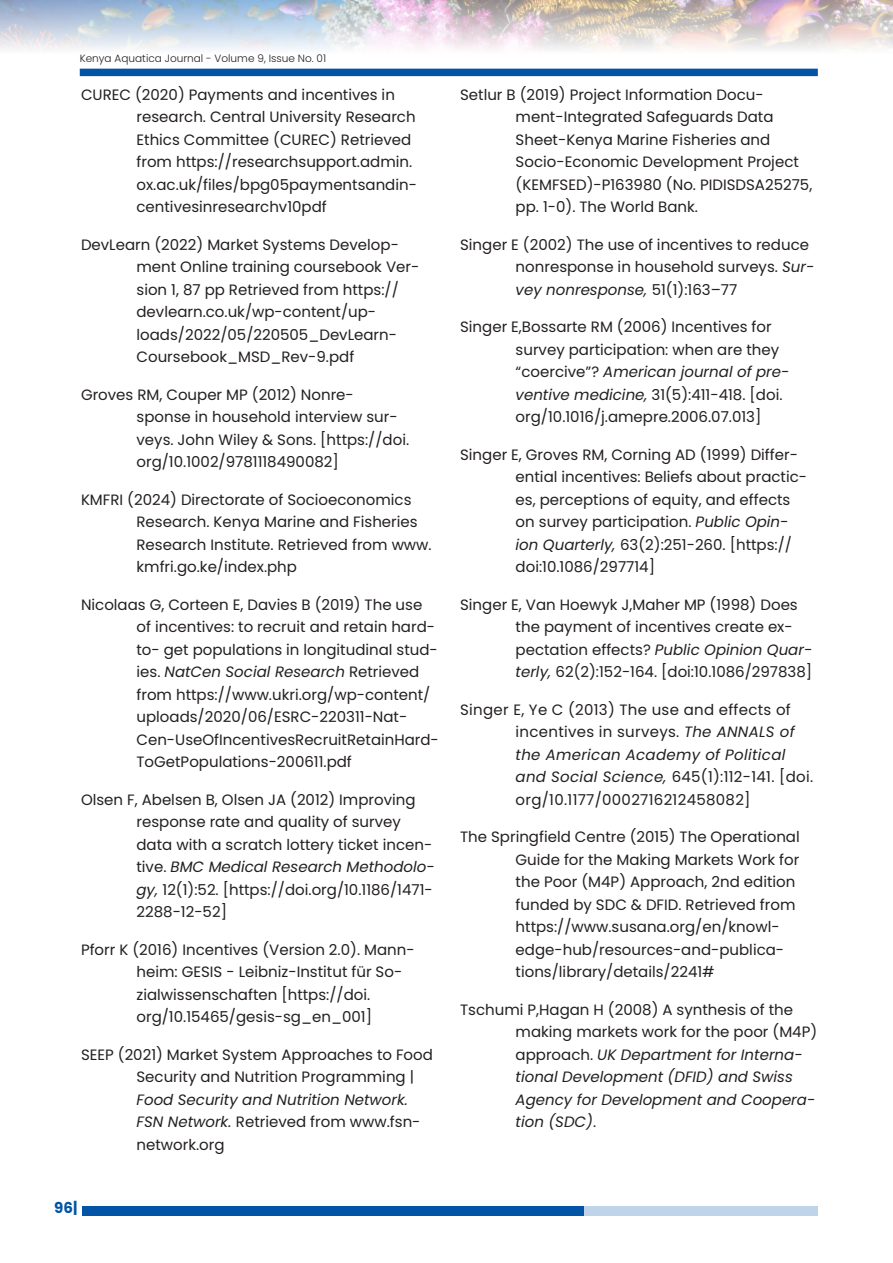
<style>
.page{position:relative;width:893px;height:1263px;background:#fff}
.page>*{position:absolute;margin:0;border:0;box-sizing:border-box;transform-origin:0 0}
.References{font:15px/22.5px "Poppins";color:#231f20}
.References-2{font:italic 15px/22.5px "Poppins";color:#231f20}
.References-3{font:15px/22.5px "Poppins";letter-spacing:.02em;color:#231f20}
.t1{font:700 15px "Poppins";color:#0154a6}
.t2{font:300 10.5px "Poppins";color:#231f20}
.s1{font-style:italic}
.s2{font-style:normal}
</style>
<div class="page">
<img style="left:0;top:0;width:893px;height:50px">
<div style="left:80px;top:69px;width:738px;height:7px;background:#0154a6"></div>
<div style="left:82px;top:1206px;width:502px;height:10px;background:#0154a6"></div>
<div style="left:584px;top:1206px;width:234px;height:10px;background:#c0d4e9"></div>
<p class="t2" style="left:80px;top:52px;width:248px">Kenya Aquatica Journal - Volume 9, Issue No. 01</p>
<p class="References" style="left:136px;top:83px;width:282px;text-indent:-56px">CUREC (2020) Payments and incentives in research. Central University Research Ethics Committee (CUREC) Retrieved from https://researchsupport.admin. ox.ac.uk/files/bpg05paymentsandin&shy;centivesinresearchv10pdf</p>
<p class="References" style="left:136px;top:233px;width:284px;text-indent:-56px">DevLearn (2022) Market Systems Develop&shy;ment Online training coursebook Ver&shy;sion 1, 87 pp Retrieved from https:// devlearn.co.uk/wp-content/up&shy;loads/2022/05/220505_DevLearn-Coursebook_MSD_Rev-9.pdf</p>
<p class="References" style="left:136px;top:383px;width:274px;text-indent:-56px">Groves RM, Couper MP (2012) Nonre&shy;sponse in household interview sur&shy;veys. John Wiley &amp; Sons. [https://doi. org/10.1002/9781118490082]</p>
<p class="References" style="left:136px;top:488px;width:297px;text-indent:-56px">KMFRI (2024) Directorate of Socioeconomics Research. Kenya Marine and Fisheries Research Institute. Retrieved from www. kmfri.go.ke/index.php</p>
<p class="References" style="left:136px;top:593px;width:304px;text-indent:-56px">Nicolaas G, Corteen E, Davies B (2019) The use of incentives: to recruit and retain hard&shy;to- get populations in longitudinal stud&shy;ies. <span class="s1">NatCen Social Research</span> Retrieved from https://www.ukri.org/wp-content/ uploads/2020/06/ESRC-220311-Nat-Cen-UseOfIncentivesRecruitRetainHard-ToGetPopulations-200611.pdf</p>
<p class="References" style="left:136px;top:788px;width:300px;text-indent:-56px">Olsen F, Abelsen B, Olsen JA (2012) Improving response rate and quality of survey data with a scratch lottery ticket incen&shy;tive. <span class="s1">BMC Medical Research Methodolo&shy;gy,</span> 12(1):52. [https://doi.org/10.1186/1471- 2288-12-52]</p>
<p class="References" style="left:136px;top:938px;width:280px;text-indent:-56px">Pforr K (2016) Incentives (Version 2.0). Mann&shy;heim: GESIS - Leibniz-Institut für So&shy;zialwissenschaften [https://doi. org/10.15465/gesis-sg_en_001]</p>
<p class="References" style="left:136px;top:1043px;width:298px;text-indent:-56px">SEEP (2021) Market System Approaches to Food Security and Nutrition Programming | <span class="s1">Food Security and Nutrition Network.<br>FSN Network.</span> Retrieved from www.fsn&shy;network.org</p>
<p class="t1" style="left:54px;top:1199px;width:25px">96|</p>
<p class="References" style="left:516px;top:83px;width:298px;text-indent:-56px">Setlur B (2019) Project Information Docu&shy;ment-Integrated Safeguards Data Sheet-Kenya Marine Fisheries and Socio-Economic Development Project (KEMFSED)-P163980 (No. PIDISDSA25275, pp. 1-0). The World Bank.</p>
<p class="References" style="left:516px;top:233px;width:300px;text-indent:-56px">Singer E (2002) The use of incentives to reduce nonresponse in household surveys. <span class="s1">Sur&shy;vey nonresponse,</span> 51(1):163–77</p>
<p class="References" style="left:516px;top:316px;width:275px;text-indent:-56px">Singer E,Bossarte RM (2006) Incentives for survey participation: when are they “coercive”? <span class="s1">American journal of pre&shy;ventive medicine,</span> 31(5):411-418. [doi. org/10.1016/j.amepre.2006.07.013]</p>
<p class="References" style="left:516px;top:443px;width:293px;text-indent:-56px">Singer E, Groves RM, Corning AD (1999) Differ&shy;ential incentives: Beliefs about practic&shy;es, perceptions of equity, and effects on survey participation. <span class="s1">Public Opin&shy;ion Quarterly,</span> 63(2):251-260. [https:// doi:10.1086/297714]</p>
<p class="References" style="left:516px;top:593px;width:298px;text-indent:-56px">Singer E, Van Hoewyk J,Maher MP (1998) Does the payment of incentives create ex&shy;pectation effects? <span class="s1">Public Opinion Quar&shy;terly,</span> 62(2):152-164. [doi:10.1086/297838]</p>
<p class="References-3" style="left:516px;top:698px;width:299px;text-indent:-56px">Singer E, Ye C (2013) The use and effects of incentives in surveys. <span class="s1">The ANNALS of the American Academy of Political and Social Science,</span> 645(1):112-141. [doi. org/10.1177/0002716212458082]</p>
<p class="References" style="left:516px;top:826px;width:286px;text-indent:-56px">The Springfield Centre (2015) The Operational Guide for the Making Markets Work for the Poor (M4P) Approach, 2nd edition funded by SDC &amp; DFID. Retrieved from https://www.susana.org/en/knowl&shy;edge-hub/resources-and-publica&shy;tions/library/details/2241#</p>
<p class="References-2" style="left:516px;top:998px;width:303px;text-indent:-56px"><span class="s2">Tschumi P,Hagan H (2008) A synthesis of the making markets work for the poor (M4P) approach.</span> UK Department for Interna&shy;tional Development (DFID) and Swiss Agency for Development and Coopera&shy;tion (SDC)<span class="s2">.</span></p>
</div>
